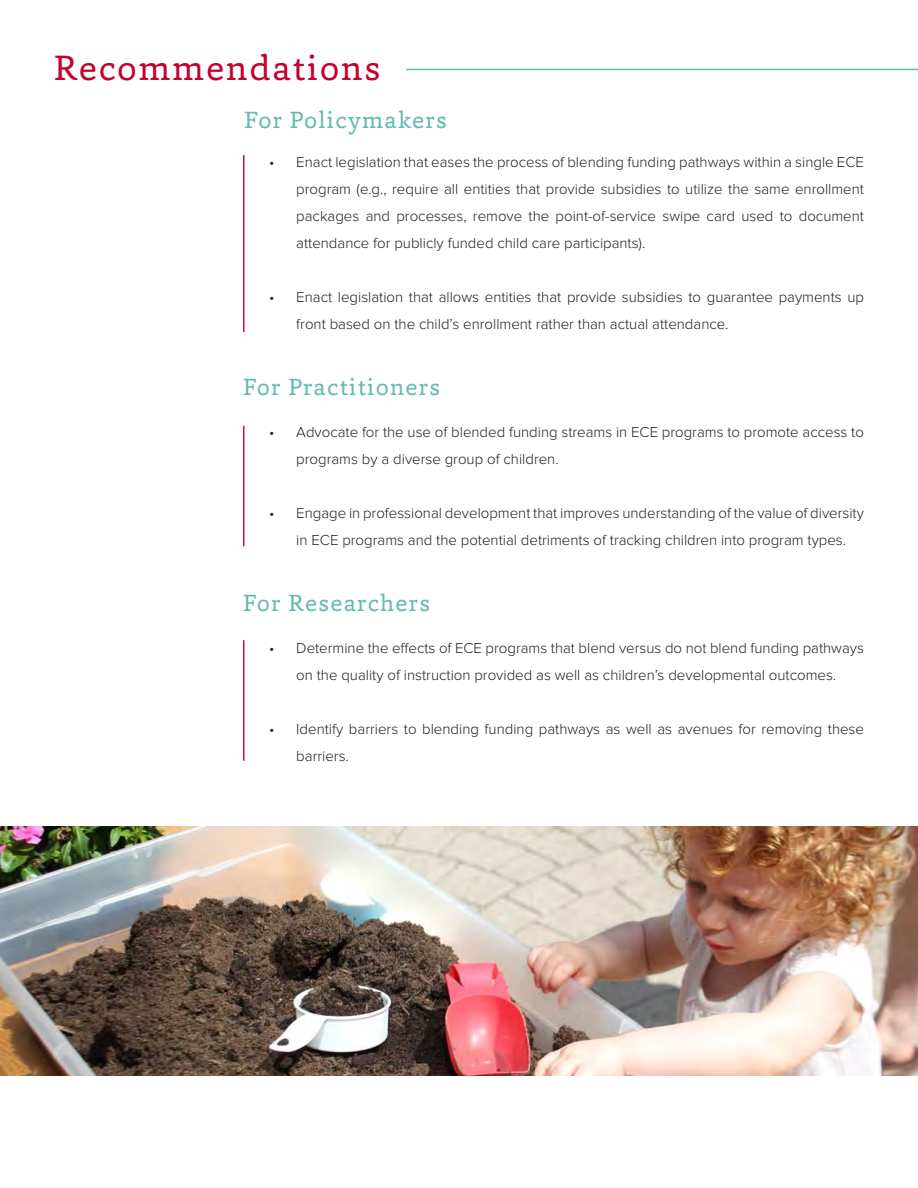
<style>
.page{position:relative;width:918px;height:1188px;background:#fff}
.page>*{position:absolute;margin:0;border:0;box-sizing:border-box;transform-origin:0 0}
.main_heading_style{font:36px "Capita";letter-spacing:.05em;color:#c5002e}
.main_heading_style-2{font:24px "Capita";letter-spacing:.05em;color:#65bab0}
.t1{font:300 15px/27px "Proxima Nova";color:#231f20}
</style>
<div class="page">
<hr style="left:406px;top:69px;width:512px;height:1px;background:#65bab0">
<hr style="left:243px;top:155px;width:1px;height:177px;background:#cd1044">
<hr style="left:243px;top:426px;width:1px;height:120px;background:#cd1044">
<hr style="left:243px;top:640px;width:1px;height:121px;background:#cd1044">
<img style="left:0;top:827px;width:918px;height:249px">
<p class="main_heading_style" style="left:54px;top:44px;width:328px">Recommendations</p>
<p class="main_heading_style-2" style="left:244px;top:104px;width:204px">For Policymakers</p>
<p class="t1" style="left:296px;top:148px;width:569px;text-align:justify;text-indent:-27px">• Enact legislation that eases the process of blending funding pathways within a single ECE program (e.g., require all entities that provide subsidies to utilize the same enrollment packages and processes, remove the point-of-service swipe card used to document attendance for publicly funded child care participants).</p>
<p class="t1" style="left:296px;top:283px;width:569px;text-indent:-27px">• Enact legislation that allows entities that provide subsidies to guarantee payments up front based on the child’s enrollment rather than actual attendance.</p>
<p class="main_heading_style-2" style="left:243px;top:371px;width:199px">For Practitioners</p>
<p class="t1" style="left:296px;top:418px;width:569px;text-indent:-27px">• Advocate for the use of blended funding streams in ECE programs to promote access to programs by a diverse group of children.</p>
<p class="t1" style="left:296px;top:499px;width:569px;text-indent:-27px">• Engage in professional development that improves understanding of the value of diversity in ECE programs and the potential detriments of tracking children into program types.</p>
<p class="main_heading_style-2" style="left:243px;top:587px;width:189px">For Researchers</p>
<p class="t1" style="left:269px;top:634px;width:596px;text-align:center">• Determine the effects of ECE programs that blend versus do not blend funding pathways on the quality of instruction provided as well as children’s developmental outcomes.</p>
<p class="t1" style="left:296px;top:715px;width:569px;text-indent:-27px">• Identify barriers to blending funding pathways as well as avenues for removing these barriers.</p>
</div>
